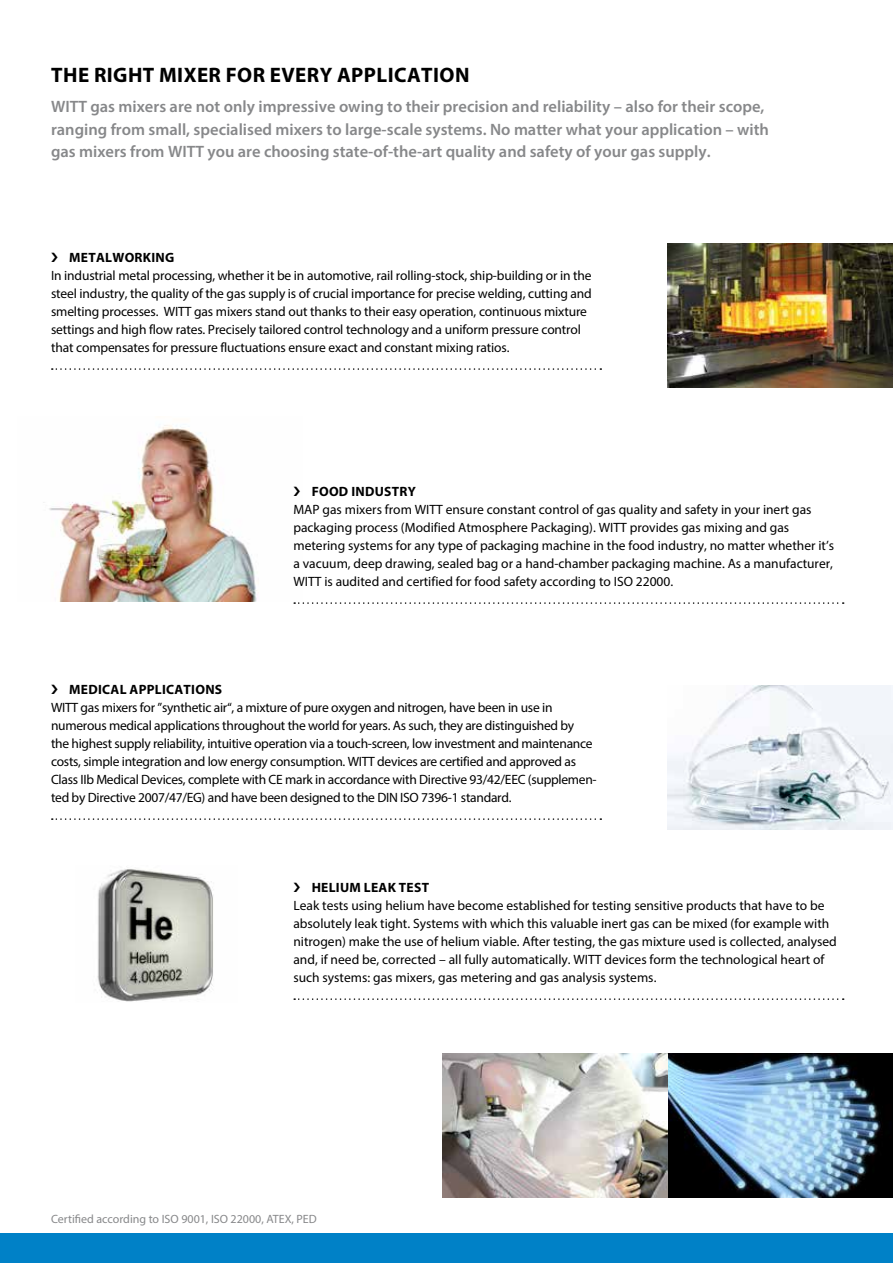
<style>
.page{position:relative;width:893px;height:1263px;background:#fff}
.page>*{position:absolute;margin:0;border:0;box-sizing:border-box;transform-origin:0 0}
.t1{font:700 21px "Myriad Pro";letter-spacing:.02em;color:#000}
.t2{font:600 16.5px/22.5px "Myriad Pro";color:#87888a}
.t3{font:13.5px/18px "Myriad Pro";letter-spacing:-.01em;color:#000}
.t4{font:700 13.5px "Myriad Pro";letter-spacing:.02em;color:#000}
.t5{font:12px "Myriad Pro";color:#87888a}
</style>
<div class="page">
<img style="left:668px;top:244px;width:225px;height:143px">
<img style="left:97px;top:869px;width:116px;height:133px">
<img style="left:43px;top:425px;width:214px;height:176px">
<img style="left:668px;top:685px;width:225px;height:144px">
<img style="left:442px;top:1054px;width:451px;height:144px">
<svg style="left:52px;top:368px;width:549px;height:2px"></svg>
<svg style="left:52px;top:818px;width:549px;height:2px"></svg>
<svg style="left:294px;top:998px;width:550px;height:2px"></svg>
<svg style="left:294px;top:602px;width:550px;height:2px"></svg>
<div style="left:0;top:1234px;width:893px;height:29px;background:#0081c7"></div>
<h1 class="t1" style="left:51px;top:61px;width:420px">THE RIGHT MIXER FOR EVERY APPLICATION</h1>
<p class="t2" style="left:51px;top:95px;width:719px">WITT gas mixers are not only impressive owing to their precision and reliability – also for their scope, ranging from small, specialised mixers to large-scale systems. No matter what your application – with gas mixers from WITT you are choosing state-of-the-art quality and safety of your gas supply.</p>
<p class="t4" style="left:69px;top:248px;width:107px">METALWORKING</p>
<p class="t3" style="left:51px;top:266px;width:542px">In industrial metal processing, whether it be in automotive, rail rolling-stock, ship-building or in the steel industry, the quality of the gas supply is of crucial importance for precise welding, cutting and smelting processes. WITT gas mixers stand out thanks to their easy operation, continuous mixture settings and high flow rates. Precisely tailored control technology and a uniform pressure control that compensates for pressure fluctuations ensure exact and constant mixing ratios.</p>
<p class="t4" style="left:312px;top:482px;width:105px">FOOD INDUSTRY</p>
<p class="t3" style="left:293px;top:500px;width:542px">MAP gas mixers from WITT ensure constant control of gas quality and safety in your inert gas packaging process (Modified Atmosphere Packaging). WITT provides gas mixing and gas metering systems for any type of packaging machine in the food industry, no matter whether it’s a vacuum, deep drawing, sealed bag or a hand-chamber packaging machine. As a manufacturer, WITT is audited and certified for food safety according to ISO 22000.</p>
<p class="t4" style="left:69px;top:680px;width:154px">MEDICAL APPLICATIONS</p>
<p class="t3" style="left:51px;top:698px;width:547px">WITT gas mixers for ”synthetic air“, a mixture of pure oxygen and nitrogen, have been in use in numerous medical applications throughout the world for years. As such, they are distinguished by<br>the highest supply reliability, intuitive operation via a touch-screen, low investment and maintenance costs, simple integration and low energy consumption. WITT devices are certified and approved as Class IIb Medical Devices, complete with CE mark in accordance with Directive 93/42/EEC (supplemen&shy;ted by Directive 2007/47/EG) and have been designed to the DIN ISO 7396-1 standard.</p>
<p class="t4" style="left:312px;top:878px;width:119px">HELIUM LEAK TEST</p>
<p class="t3" style="left:293px;top:896px;width:545px">Leak tests using helium have become established for testing sensitive products that have to be absolutely leak tight. Systems with which this valuable inert gas can be mixed (for example with nitrogen) make the use of helium viable. After testing, the gas mixture used is collected, analysed and, if need be, corrected – all fully automatically. WITT devices form the technological heart of such systems: gas mixers, gas metering and gas analysis systems.</p>
<p class="t5" style="left:51px;top:1212px;width:267px">Certified according to ISO 9001, ISO 22000, ATEX, PED</p>
</div>
